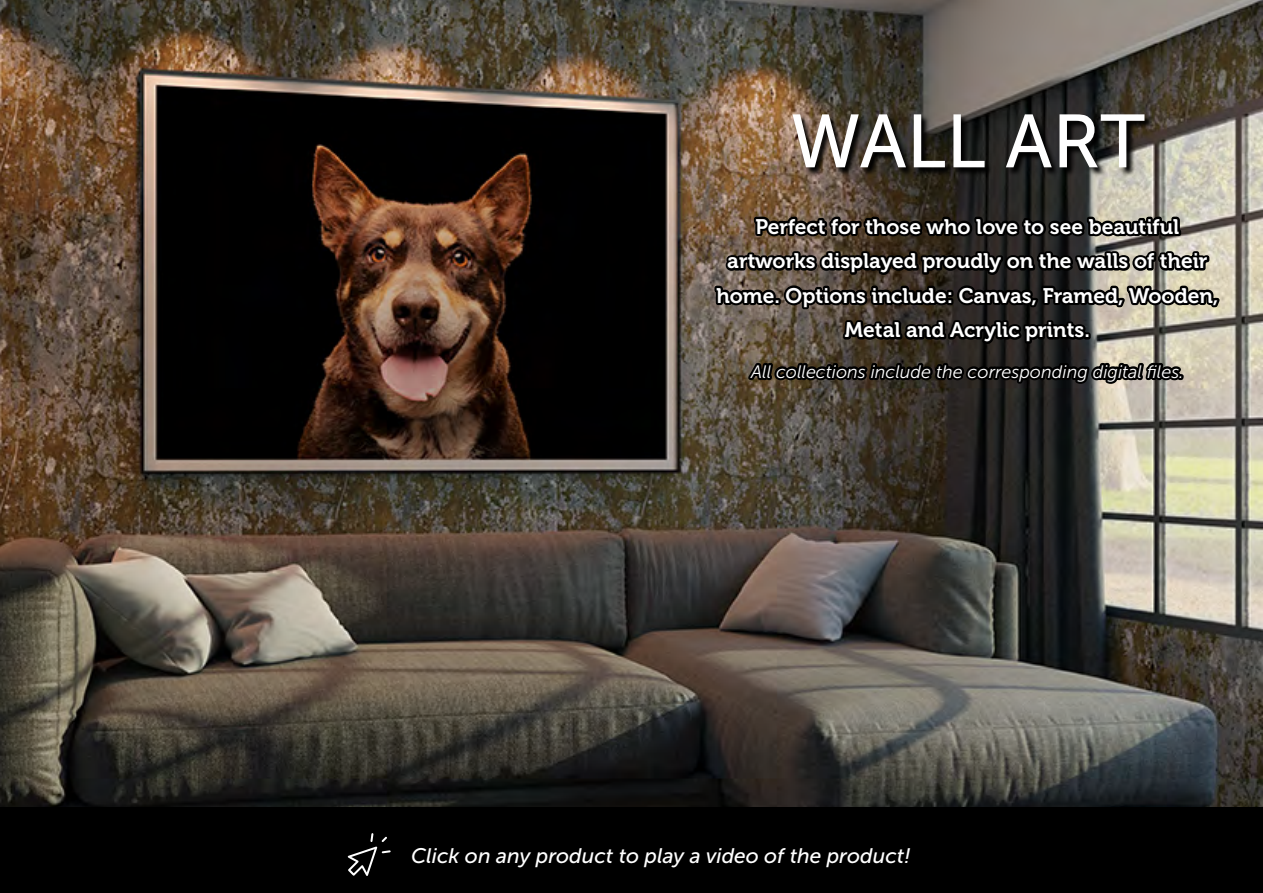
<style>
.page{position:relative;width:1263px;height:893px;background:#fff}
.page>*{position:absolute;margin:0;border:0;box-sizing:border-box;transform-origin:0 0}
.t1{font:75px "Museo Sans 500";color:#fff}
.t2{font:21px/34.5px "Museo 700";color:#fff;text-align:center}
.t3{font:italic 21px "Museo Sans 500";color:#fff}
.t4{font:italic 18px "Museo Sans 300";color:#fff}
</style>
<div class="page">
<img style="left:0;top:0;width:1263px;height:808px">
<svg style="left:793px;top:115px;width:360px;height:62px;background:#332f29"></svg>
<div style="left:0;top:808px;width:1263px;height:85px;background:#000"></div>
<svg style="left:348px;top:833px;width:43px;height:43px"></svg>
<svg style="left:712px;top:211px;width:512px;height:213px;background:#4a443b"></svg>
<h1 class="t1" style="left:790px;top:100px;width:356px">WALL ART</h1>
<p class="t2" style="left:716px;top:210px;width:504px">Perfect for those who love to see beautiful artworks displayed proudly on the walls of their home. Options include: Canvas, Framed, Wooden, Metal and Acrylic prints.</p>
<p class="t4" style="left:751px;top:362px;width:434px">All collections include the corresponding digital files.</p>
<p class="t3" style="left:411px;top:844px;width:501px">Click on any product to play a video of the product!</p>
</div>
